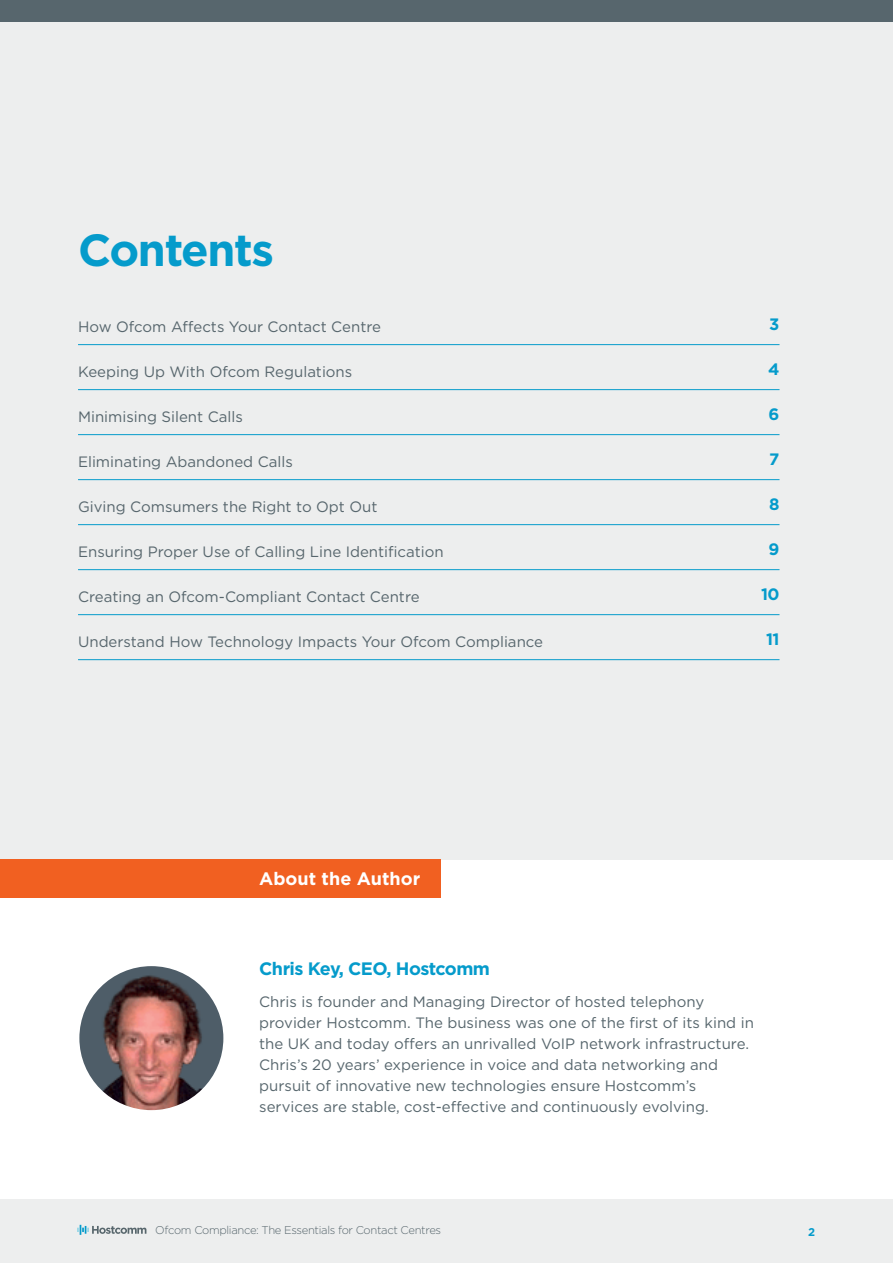
<style>
.page{position:relative;width:893px;height:1263px;background:#fff}
.page>*{position:absolute;margin:0;border:0;box-sizing:border-box;transform-origin:0 0}
.t1{font:700 45px "Gotham";letter-spacing:-.03em;color:#059bcb}
.t2{font:700 18px "Gotham";letter-spacing:-.03em;color:#059bcb}
.t3{font:700 18px "Gotham";color:#fff}
.t4{font:700 16.5px "Gotham";color:#059bcb}
.t5{font:15px/21px "Gotham";color:#57666d}
.t6{font:300 11.25px "Gotham";letter-spacing:-.03em;color:#57666d}
.t7{font:700 11.25px "Gotham";color:#059bcb}
</style>
<div class="page">
<div style="left:0;top:1199px;width:893px;height:64px;background:#edeeee"></div>
<svg style="left:77px;top:1225px;width:69px;height:10px"></svg>
<div style="left:0;top:0;width:893px;height:859px;background:#edeeee"></div>
<div style="left:0;top:859px;width:440px;height:38px;background:#f16021"></div>
<hr style="left:78px;top:344px;width:701px;height:1px;background:#059bcb">
<hr style="left:78px;top:389px;width:701px;height:1px;background:#059bcb">
<hr style="left:78px;top:434px;width:701px;height:1px;background:#059bcb">
<hr style="left:78px;top:479px;width:701px;height:1px;background:#059bcb">
<hr style="left:78px;top:524px;width:701px;height:1px;background:#059bcb">
<hr style="left:78px;top:569px;width:701px;height:1px;background:#059bcb">
<hr style="left:78px;top:614px;width:701px;height:1px;background:#059bcb">
<hr style="left:78px;top:659px;width:701px;height:1px;background:#059bcb">
<img style="left:79px;top:966px;width:144px;height:144px;border-radius:72px">
<div style="left:0;top:0;width:893px;height:21px;background:#57666d"></div>
<h1 class="t1" style="left:78px;top:230px;width:198px">Contents</h1>
<p class="t5" style="left:78px;top:317px;width:304px">How Ofcom Afects Your Contact Centre</p>
<p class="t4" style="left:769px;top:316px;width:12px">3</p>
<p class="t5" style="left:78px;top:362px;width:276px">Keeping Up With Ofcom Regulations</p>
<p class="t4" style="left:768px;top:361px;width:13px">4</p>
<p class="t5" style="left:78px;top:407px;width:166px">Minimising Silent Calls</p>
<p class="t4" style="left:769px;top:406px;width:12px">6</p>
<p class="t5" style="left:78px;top:452px;width:216px">Eliminating Abandoned Calls</p>
<p class="t4" style="left:769px;top:451px;width:12px">7</p>
<p class="t5" style="left:78px;top:497px;width:301px">Giving Comsumers the Right to Opt Out</p>
<p class="t4" style="left:769px;top:496px;width:12px">8</p>
<p class="t5" style="left:78px;top:542px;width:367px">Ensuring Proper Use of Calling Line Identiication</p>
<p class="t4" style="left:769px;top:541px;width:12px">9</p>
<p class="t5" style="left:78px;top:587px;width:343px">Creating an Ofcom-Compliant Contact Centre</p>
<p class="t4" style="left:761px;top:586px;width:20px">10</p>
<p class="t5" style="left:78px;top:632px;width:467px">Understand How Technology Impacts Your Ofcom Compliance</p>
<p class="t4" style="left:766px;top:631px;width:15px">11</p>
<p class="t3" style="left:259px;top:870px;width:162px">About the Author</p>
<p class="t2" style="left:259px;top:961px;width:232px">Chris Key, CEO, Hostcomm</p>
<p class="t5" style="left:259px;top:992px;width:496px">Chris is founder and Managing Director of hosted telephony provider Hostcomm. The business was one of the irst of its kind in the UK and today ofers an unrivalled VoIP network infrastructure.<br>Chris’s 20 years’ experience in voice and data networking and pursuit of innovative new technologies ensure Hostcomm’s services are stable, cost-efective and continuously evolving.</p>
<p class="t6" style="left:155px;top:1225px;width:287px">Ofcom Compliance: The Essentials for Contact Centres</p>
<p class="t7" style="left:808px;top:1227px;width:9px">2</p>
</div>
